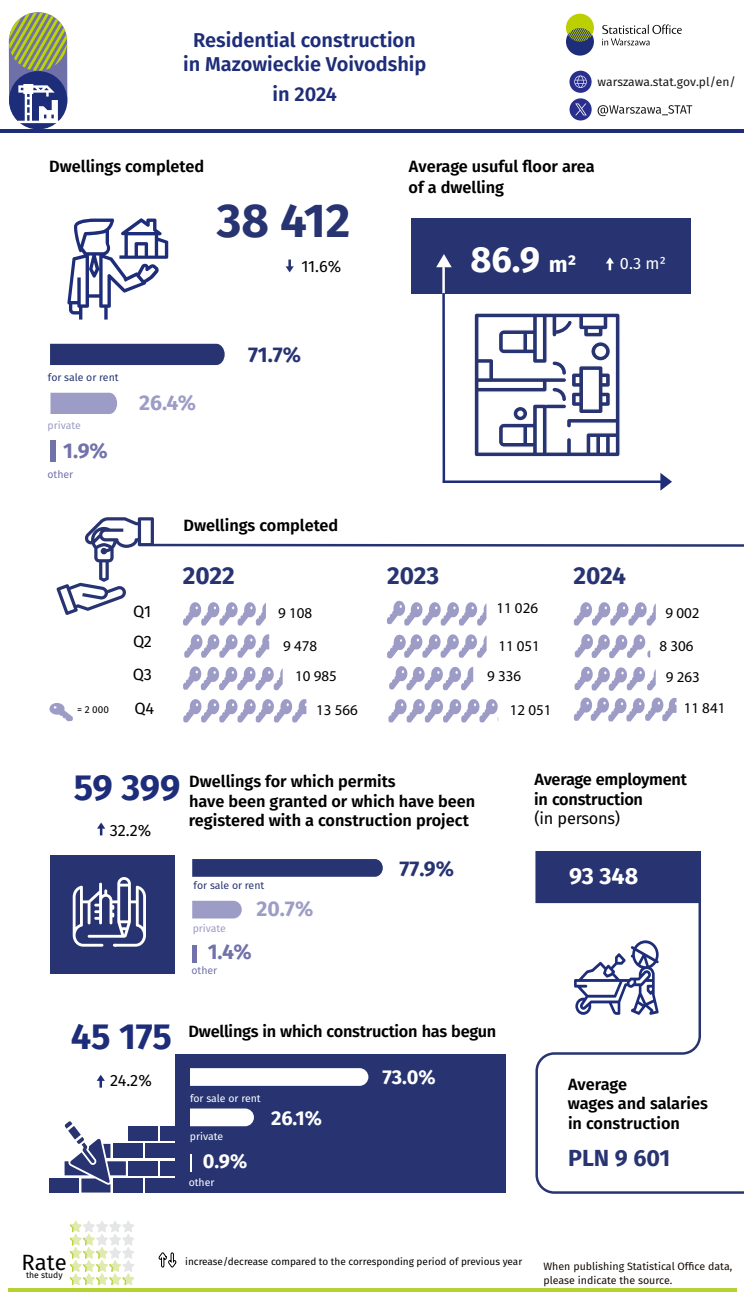
<style>
.page{position:relative;width:744px;height:1292px;background:#fff}
.page>*{position:absolute;margin:0;border:0;box-sizing:border-box;transform-origin:0 0}
.t1{font:700 47.5px "Fira Sans";color:#273471}
.t2{font:700 36.25px "Fira Sans";letter-spacing:-.01em;color:#1e2d79}
.t3{font:700 36.25px "Fira Sans";color:#fff}
.t4{font:700 24.5px "Fira Sans";letter-spacing:-.005em;color:#273471}
.t5{font:700 23.25px "Fira Sans";color:#273471}
.t6{font:700 23.25px "Fira Sans";color:#fff}
.t7{font:22px "Fira Sans";color:#000}
.t8{font:700 21.25px "Fira Sans";color:#273471}
.t9{font:700 21.25px "Fira Sans";color:#9d9cc6}
.t10{font:700 21.25px "Fira Sans";color:#7272ab}
.t11{font:600 20px/24.4px "Fira Sans";color:#1e2d79;text-align:center}
.t12{font:700 20px "Fira Sans";color:#fff}
.t13{font:600 16.38px/19.6px "Fira Sans";color:#000}
.t14{font:16.38px/29.9px "Fira Sans";letter-spacing:-.015em;color:#000}
.t15{font:16.38px "Fira Sans";color:#fff}
.t16{font:15px/30px "Myriad Pro";color:#000}
.t17{font:12.12px "Fira Sans";color:#151616}
.t18{font:10.62px/13.5px "Fira Sans";color:#130b04}
.t19{font:10.5px "Fira Sans";color:#273471}
.t20{font:10.5px "Fira Sans";color:#fff}
.t21{font:10.5px "Fira Sans";color:#9d9cc6}
.t22{font:10.5px "Fira Sans";color:#7272ab}
.t23{font:10px "Fira Sans";color:#000}
.t24{font:8.62px "Fira Sans";color:#000}
.s1{font-size:22.38px}
</style>
<div class="page">
<hr style="left:8px;top:1288px;width:728px;height:3px;background:#b4d333">
<svg style="left:70px;top:1220px;width:64px;height:64px"></svg>
<hr style="left:0;top:129px;width:744px;height:4px;background:#1e2d79">
<div style="left:9px;top:12px;width:58px;height:117px;background:#6f70a8;border-radius:29px"></div>
<div style="left:9px;top:71px;width:58px;height:58px;background:#1e2d79;border-radius:50%"></div>
<svg style="left:9px;top:12px;width:58px;height:59px"></svg>
<div style="left:411px;top:218px;width:280px;height:76px;background:#273471"></div>
<div style="left:566px;top:28px;width:28px;height:28px;background:#1d2d79;border-radius:50%"></div>
<svg style="left:566px;top:14px;width:28px;height:28px"></svg>
<svg style="left:597px;top:105px;width:95px;height:11px"></svg>
<div style="left:569px;top:71px;width:22px;height:22px;background:#2a2f8e;border-radius:50%"></div>
<svg style="left:574px;top:76px;width:13px;height:12px"></svg>
<div style="left:569px;top:98px;width:22px;height:22px;background:#2a2f8e;border-radius:50%"></div>
<svg style="left:575px;top:103px;width:12px;height:12px"></svg>
<svg style="left:602px;top:24px;width:80px;height:21px"></svg>
<div style="left:175px;top:1054px;width:331px;height:138px;background:#273471"></div>
<div style="left:146px;top:1143px;width:29px;height:14px;background:#273471"></div>
<div style="left:114px;top:1143px;width:29px;height:14px;background:#273471"></div>
<div style="left:146px;top:1178px;width:29px;height:14px;background:#273471"></div>
<div style="left:114px;top:1178px;width:29px;height:14px;background:#273471"></div>
<div style="left:49px;top:1178px;width:29px;height:14px;background:#273471"></div>
<div style="left:129px;top:1161px;width:29px;height:14px;background:#273471"></div>
<div style="left:160px;top:1161px;width:15px;height:14px;background:#273471"></div>
<div style="left:160px;top:1126px;width:15px;height:14px;background:#273471"></div>
<div style="left:128px;top:1126px;width:29px;height:14px;background:#273471"></div>
<svg style="left:65px;top:1121px;width:61px;height:71px"></svg>
<div style="left:50px;top:855px;width:125px;height:118px;background:#273471"></div>
<svg style="left:158px;top:1252px;width:19px;height:15px"></svg>
<svg style="left:285px;top:259px;width:9px;height:13px"></svg>
<svg style="left:606px;top:257px;width:8px;height:13px"></svg>
<svg style="left:97px;top:822px;width:8px;height:13px"></svg>
<svg style="left:97px;top:1075px;width:8px;height:12px"></svg>
<svg style="left:18px;top:84px;width:41px;height:39px"></svg>
<svg style="left:73px;top:877px;width:73px;height:69px"></svg>
<svg style="left:474px;top:313px;width:146px;height:144px"></svg>
<div style="left:535px;top:851px;width:166px;height:52px;background:#273471"></div>
<svg style="left:535px;top:898px;width:209px;height:296px"></svg>
<svg style="left:436px;top:254px;width:16px;height:14px"></svg>
<svg style="left:660px;top:473px;width:12px;height:18px"></svg>
<hr style="left:442px;top:268px;width:3px;height:219px;background:#fff">
<hr style="left:444px;top:480px;width:216px;height:3px;background:#1e2d79">
<hr style="left:442px;top:294px;width:3px;height:187px;background:#1e2d79">
<svg style="left:67px;top:218px;width:101px;height:101px"></svg>
<div style="left:192px;top:944px;width:5px;height:18px;background:#7272ab"></div>
<svg style="left:190px;top:1154px;width:2px;height:17px"></svg>
<div style="left:50px;top:440px;width:5px;height:21px;background:#7272ab"></div>
<svg style="left:50px;top:393px;width:67px;height:21px"></svg>
<svg style="left:192px;top:900px;width:50px;height:18px"></svg>
<div style="left:50px;top:344px;width:175px;height:21px;background:#273471"></div>
<svg style="left:192px;top:859px;width:191px;height:17px;background:#293672"></svg>
<svg style="left:190px;top:1108px;width:64px;height:18px"></svg>
<div style="left:190px;top:1068px;width:178px;height:17px;background:#fff"></div>
<svg style="left:183px;top:699px;width:123px;height:23px"></svg>
<svg style="left:183px;top:666px;width:100px;height:24px"></svg>
<svg style="left:184px;top:634px;width:85px;height:23px"></svg>
<svg style="left:388px;top:699px;width:111px;height:23px"></svg>
<svg style="left:56px;top:517px;width:688px;height:108px"></svg>
<svg style="left:49px;top:703px;width:24px;height:18px"></svg>
<svg style="left:574px;top:666px;width:82px;height:24px"></svg>
<svg style="left:575px;top:634px;width:75px;height:24px"></svg>
<svg style="left:387px;top:634px;width:99px;height:24px"></svg>
<svg style="left:574px;top:697px;width:102px;height:24px"></svg>
<svg style="left:389px;top:666px;width:84px;height:24px"></svg>
<p class="t11" style="left:183px;top:28px;width:245px">Residential construction in Mazowieckie Voivodship</p>
<p class="t11" style="left:272px;top:82px;width:66px">in 2024</p>
<p class="t17" style="left:597px;top:74px;width:140px">warszawa.stat.gov.pl/en/</p>
<p class="t13" style="left:49px;top:157px;width:156px">Dwellings completed</p>
<h1 class="t1" style="left:217px;top:193px;width:135px">38 412</h1>
<p class="t14" style="left:301px;top:251px;width:41px">11.6%</p>
<p class="t19" style="left:48px;top:371px;width:72px">for sale or rent</p>
<p class="t21" style="left:48px;top:419px;width:35px">private</p>
<p class="t10" style="left:63px;top:438px;width:46px">1.9%</p>
<p class="t22" style="left:47px;top:468px;width:27px">other</p>
<p class="t9" style="left:139px;top:390px;width:59px">26.4%</p>
<p class="t8" style="left:248px;top:341px;width:55px">71.7%</p>
<p class="t13" style="left:183px;top:515px;width:156px">Dwellings completed</p>
<p class="t13" style="left:409px;top:156px;width:187px">Average usuful floor area</p>
<p class="t13" style="left:408px;top:177px;width:97px">of a dwelling</p>
<h2 class="t3" style="left:470px;top:238px;width:107px">86.9 <span class="s1">m²</span></h2>
<p class="t15" style="left:620px;top:254px;width:48px">0.3 m²</p>
<p class="t23" style="left:77px;top:704px;width:33px">= 2 000</p>
<p class="t14" style="left:133px;top:597px;width:20px">Q1<br>Q2</p>
<p class="t14" style="left:133px;top:656px;width:23px;line-height:34.8px">Q3<br>Q4</p>
<h3 class="t4" style="left:183px;top:560px;width:54px">2022</h3>
<h3 class="t4" style="left:387px;top:560px;width:53px">2023</h3>
<p class="t16" style="left:278px;top:599px;width:35px">9 108</p>
<p class="t16" style="left:496px;top:594px;width:43px">11 026</p>
<p class="t16" style="left:487px;top:632px;width:54px;text-indent:11px">11 051<br>9 336</p>
<p class="t16" style="left:283px;top:632px;width:35px">9 478</p>
<p class="t16" style="left:295px;top:662px;width:43px">10 985</p>
<p class="t16" style="left:316px;top:696px;width:43px">13 566</p>
<p class="t16" style="left:510px;top:696px;width:43px">12 051</p>
<h3 class="t4" style="left:573px;top:560px;width:54px">2024</h3>
<p class="t16" style="left:665px;top:599px;width:35px">9 002</p>
<p class="t16" style="left:659px;top:632px;width:35px">8 306</p>
<p class="t16" style="left:666px;top:663px;width:35px">9 263</p>
<p class="t16" style="left:684px;top:694px;width:43px">11 841</p>
<h2 class="t2" style="left:74px;top:765px;width:108px">59 399</h2>
<p class="t14" style="left:110px;top:815px;width:43px">32.2%</p>
<p class="t13" style="left:189px;top:771px;width:208px">Dwellings for which permits</p>
<p class="t13" style="left:189px;top:791px;width:288px;line-height:18.8px">have been granted or which have been registered with a construction project</p>
<p class="t19" style="left:194px;top:879px;width:72px">for sale or rent</p>
<p class="t21" style="left:193px;top:922px;width:35px">private</p>
<p class="t22" style="left:191px;top:964px;width:27px">other</p>
<p class="t9" style="left:256px;top:896px;width:58px">20.7%</p>
<p class="t10" style="left:208px;top:939px;width:45px">1.4%</p>
<p class="t8" style="left:399px;top:856px;width:56px">77.9%</p>
<h2 class="t2" style="left:71px;top:1014px;width:102px">45 175</h2>
<p class="t14" style="left:110px;top:1065px;width:43px">24.2%</p>
<p class="t13" style="left:189px;top:1022px;width:309px">Dwellings in which construction has begun</p>
<p class="t20" style="left:190px;top:1091px;width:72px">for sale or rent</p>
<p class="t20" style="left:190px;top:1129px;width:35px">private</p>
<p class="t12" style="left:203px;top:1149px;width:46px">0.9%</p>
<p class="t20" style="left:189px;top:1175px;width:27px">other</p>
<p class="t12" style="left:271px;top:1106px;width:52px">26.1%</p>
<p class="t12" style="left:382px;top:1064px;width:55px">73.0%</p>
<p class="t13" style="left:534px;top:769px;width:154px">Average employment</p>
<p class="t13" style="left:534px;top:789px;width:110px">in construction</p>
<p class="t14" style="left:534px;top:803px;width:87px">(in persons)</p>
<h3 class="t6" style="left:569px;top:862px;width:70px">93 348</h3>
<p class="t13" style="left:568px;top:1074px;width:142px">Average<br>wages and salaries in construction</p>
<h3 class="t5" style="left:568px;top:1144px;width:104px">PLN 9 601</h3>
<h3 class="t7" style="left:22px;top:1248px;width:47px">Rate</h3>
<p class="t24" style="left:26px;top:1269px;width:38px">the study</p>
<p class="t23" style="left:185px;top:1255px;width:338px">increase/decrease compared to the corresponding period of previous year</p>
<p class="t18" style="left:543px;top:1259px;width:190px">When publishing Statistical Office data, please indicate the source.</p>
</div>
